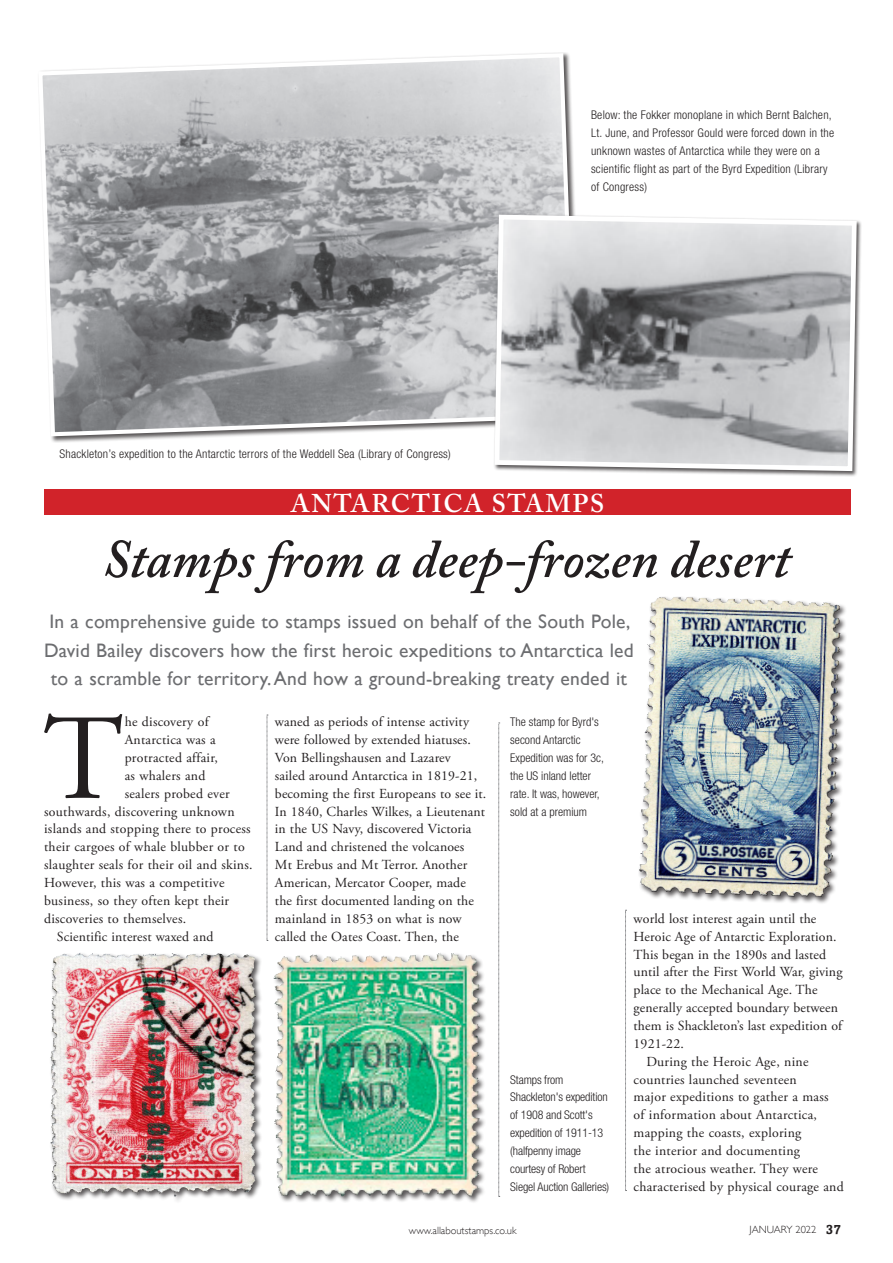
<style>
.page{position:relative;width:893px;height:1263px;background:#fff}
.page>*{position:absolute;margin:0;border:0;box-sizing:border-box;transform-origin:0 0}
._6_body_copy{font:121.5px "Adobe Garamond Pro";color:#231f20}
._7_Title{font:italic 600 54px "Adobe Caslon Pro";color:#231f20}
._1_standfirst{font:600 25.5px "Adobe Caslon Pro";letter-spacing:.065em;color:#fff}
._1_standfirst-2{font:19.5px/28.5px "Gill Sans";letter-spacing:.01em;color:#6c6d70;text-align:center}
._6_body_copy-2{font:13.8px/17.9px "Adobe Garamond Pro";letter-spacing:.01em;color:#231f20}
._3_Caption{font:300 condensed 12px/17.9px "Helvetica Neue LT Std";letter-spacing:.02em;color:#231f20}
._3_Caption-2{font:300 condensed 12px/17.9px "Helvetica Neue LT Std";letter-spacing:-.01em;color:#231f20}
._3_Caption-3{font:300 condensed 12px/17.9px "Helvetica Neue LT Std";color:#231f20}
.t1{font:300 10.5px "Gill Sans";color:#231f20}
.s1{font-family:"Amasis MT Std";font-weight:700;font-size:13.5px}
</style>
<div class="page">
<svg style="left:42px;top:52px;width:533px;height:386px;background:#adaeb1"></svg>
<svg style="left:267px;top:715px;width:1px;height:226px"></svg>
<div style="left:44px;top:489px;width:807px;height:26px;background:#d1232a"></div>
<svg style="left:498px;top:723px;width:2px;height:474px"></svg>
<svg style="left:625px;top:910px;width:2px;height:281px"></svg>
<div style="left:493px;top:213px;width:370px;height:264px;background:#231f20;opacity:.75"></div>
<svg style="left:492px;top:212px;width:367px;height:261px;background:#bcbdbf"></svg>
<div style="left:49px;top:952px;width:215px;height:252px;background:#231f20;opacity:.75"></div>
<img style="left:51px;top:954px;width:27px;height:91px">
<div style="left:272px;top:952px;width:215px;height:252px;background:#231f20;opacity:.75"></div>
<img style="left:333px;top:953px;width:119px;height:9px">
<div style="left:638px;top:596px;width:209px;height:308px;background:#231f20;opacity:.75"></div>
<img style="left:648px;top:597px;width:39px;height:48px">
<p class="_3_Caption" style="left:60px;top:445px;width:393px">Shackleton’s expedition to the Antarctic terrors of the Weddell Sea (Library of Congress)</p>
<p class="_3_Caption" style="left:591px;top:106px;width:245px">Below: the Fokker monoplane in which Bernt Balchen, Lt. June, and Professor Gould were forced down in the unknown wastes of Antarctica while they were on a scientific flight as part of the Byrd Expedition (Library of Congress)</p>
<p class="_1_standfirst" style="left:291px;top:488px;width:315px">ANTARCTICA STAMPS</p>
<p class="_7_Title" style="left:102px;top:527px;width:690px">Stamps from a deep-frozen desert</p>
<p class="_1_standfirst-2" style="left:44px;top:607px;width:591px">In a comprehensive guide to stamps issued on behalf of the South Pole,<br>David Bailey discovers how the first heroic expeditions to Antarctica led to a scramble for territory. And how a ground-breaking treaty ended it</p>
<p class="_6_body_copy" style="left:43px;top:686px;width:82px">T</p>
<p class="_6_body_copy-2" style="left:125px;top:713px;width:85px">he discovery of</p>
<p class="_6_body_copy-2" style="left:125px;top:731px;width:92px">Antarctica was a</p>
<p class="_6_body_copy-2" style="left:125px;top:749px;width:95px">protracted affair,</p>
<p class="_6_body_copy-2" style="left:125px;top:767px;width:82px">as whalers and</p>
<p class="_6_body_copy-2" style="left:125px;top:785px;width:106px">sealers probed ever</p>
<p class="_6_body_copy-2" style="left:44px;top:803px;width:192px">southwards, discovering unknown</p>
<p class="_6_body_copy-2" style="left:44px;top:821px;width:208px">islands and stopping there to process</p>
<p class="_6_body_copy-2" style="left:44px;top:838px;width:202px">their cargoes of whale blubber or to</p>
<p class="_6_body_copy-2" style="left:44px;top:856px;width:210px">slaughter seals for their oil and skins.</p>
<p class="_6_body_copy-2" style="left:44px;top:874px;width:182px">However, this was a competitive</p>
<p class="_6_body_copy-2" style="left:44px;top:892px;width:187px">business, so they often kept their</p>
<p class="_6_body_copy-2" style="left:44px;top:910px;width:144px">discoveries to themselves.</p>
<p class="_6_body_copy-2" style="left:57px;top:928px;width:158px">Scientific interest waxed and</p>
<p class="_6_body_copy-2" style="left:275px;top:713px;width:213px">waned as periods of intense activity were followed by extended hiatuses.<br>Von Bellingshausen and Lazarev<br>sailed around Antarctica in 1819-21, becoming the first Europeans to see it.<br>In 1840, Charles Wilkes, a Lieutenant in the US Navy, discovered Victoria Land and christened the volcanoes<br>Mt Erebus and Mt Terror. Another American, Mercator Cooper, made<br>the first documented landing on the mainland in 1853 on what is now called the Oates Coast. Then, the</p>
<p class="_3_Caption-3" style="left:510px;top:713px;width:95px">The stamp for Byrd's second Antarctic<br>Expedition was for 3c, the US inland letter rate. It was, however, sold at a premium</p>
<p class="_3_Caption-2" style="left:510px;top:1070px;width:100px">Stamps from<br>Shackleton's expedition of 1908 and Scott's expedition of 1911-13 (halfpenny image courtesy of Robert<br>Siegel Auction Galleries)</p>
<p class="_6_body_copy-2" style="left:634px;top:910px;width:210px">world lost interest again until the Heroic Age of Antarctic Exploration.<br>This began in the 1890s and lasted until after the First World War, giving place to the Mechanical Age. The generally accepted boundary between them is Shackleton’s last expedition of 1921-22.</p>
<p class="_6_body_copy-2" style="left:634px;top:1053px;width:212px;text-indent:13px">During the Heroic Age, nine countries launched seventeen<br>major expeditions to gather a mass<br>of information about Antarctica, mapping the coasts, exploring<br>the interior and documenting<br>the atrocious weather. They were characterised by physical courage and</p>
<p class="t1" style="left:409px;top:1222px;width:109px">www.allaboutstamps.co.uk</p>
<p class="t1" style="left:749px;top:1221px;width:93px">JANUARY 2022 <span class="s1">37</span></p>
</div>
